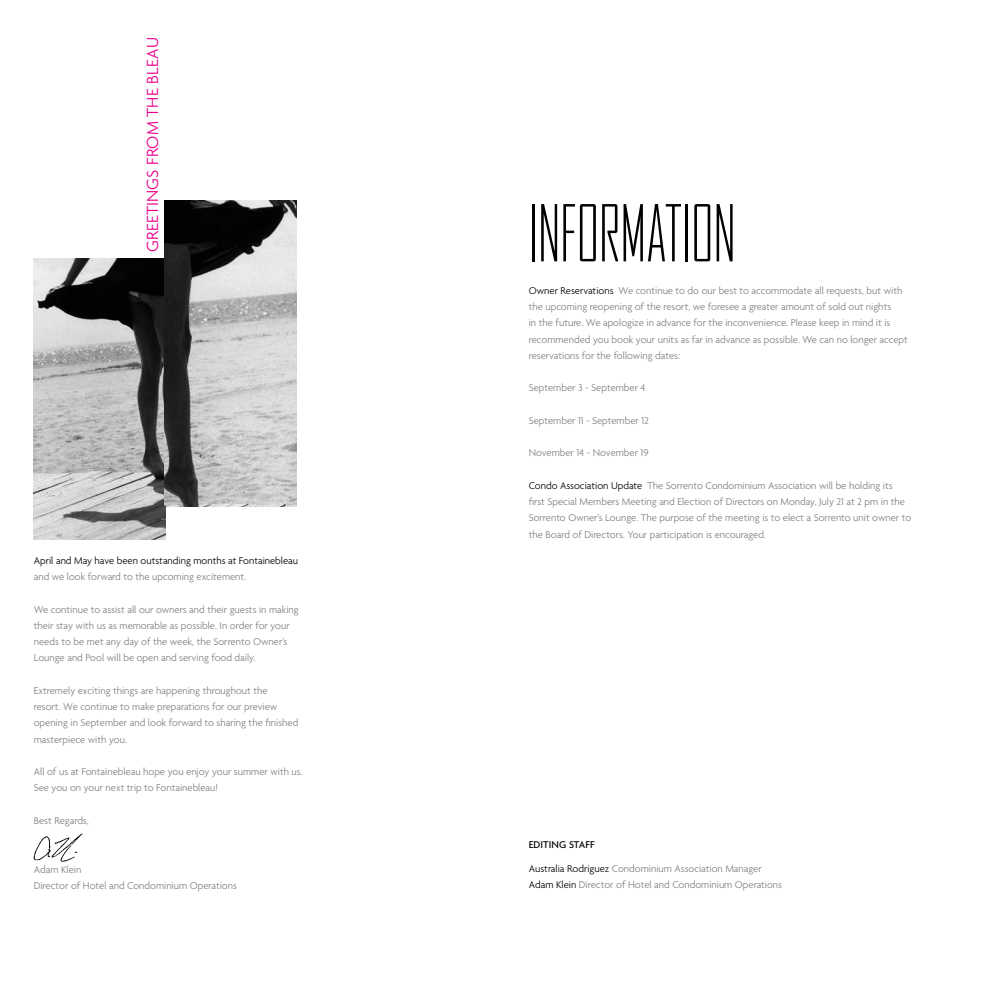
<style>
.page{position:relative;width:990px;height:990px;background:#fff}
.page>*{position:absolute;margin:0;border:0;box-sizing:border-box;transform-origin:0 0}
.t1{font:300 condensed 75px "Agency FB";color:#000}
.t2{font:300 17.5px "Agenda";letter-spacing:.01em;color:#ec008c}
.t3{font:300 10.62px/16.2px "Agenda";color:#807f83}
.t4{font:300 10.62px "Agenda";color:#000}
.t5{font:500 10.62px "Agenda";color:#000}
.s1{color:#000}
</style>
<div class="page">
<img style="left:34px;top:259px;width:132px;height:281px">
<img style="left:165px;top:201px;width:132px;height:306px">
<img style="left:34px;top:834px;width:48px;height:27px">
<h2 class="t2" style="left:142px;top:252px;width:217px;rotate:-90deg">GREETINGS FROM THE BLEAU</h2>
<p class="t4" style="left:34px;top:554px;width:266px">April and May have been outstanding months at Fontainebleau</p>
<p class="t3" style="left:34px;top:569px;width:214px">and we look forward to the upcoming excitement.</p>
<p class="t3" style="left:34px;top:601px;width:267px">We continue to assist all our owners and their guests in making their stay with us as memorable as possible. In order for your needs to be met any day of the week, the Sorrento Owner’s Lounge and Pool will be open and serving food daily.</p>
<p class="t3" style="left:34px;top:682px;width:266px">Extremely exciting things are happening throughout the<br>resort. We continue to make preparations for our preview opening in September and look forward to sharing the finished masterpiece with you.</p>
<p class="t3" style="left:34px;top:764px;width:271px">All of us at Fontainebleau hope you enjoy your summer with us.<br>See you on your next trip to Fontainebleau!</p>
<p class="t3" style="left:34px;top:812px;width:57px">Best Regards,</p>
<p class="t3" style="left:34px;top:861px;width:205px">Adam Klein<br>Director of Hotel and Condominium Operations</p>
<h1 class="t1" style="left:529px;top:196px;width:208px">INFORMATION</h1>
<p class="t3" style="left:529px;top:282px;width:381px"><span class="s1">Owner Reservations</span> We continue to do our best to accommodate all requests, but with the upcoming reopening of the resort, we foresee a greater amount of sold out nights<br>in the future. We apologize in advance for the inconvenience. Please keep in mind it is recommended you book your units as far in advance as possible. We can no longer accept reservations for the following dates:</p>
<p class="t3" style="left:529px;top:380px;width:118px">September 3 - September 4</p>
<p class="t3" style="left:529px;top:412px;width:122px">September 11 - September 12</p>
<p class="t3" style="left:529px;top:445px;width:121px">November 14 - November 19</p>
<p class="t3" style="left:529px;top:477px;width:384px"><span class="s1">Condo Association Update</span> The Sorrento Condominium Association will be holding its first Special Members Meeting and Election of Directors on Monday, July 21 at 2 pm in the Sorrento Owner’s Lounge. The purpose of the meeting is to elect a Sorrento unit owner to the Board of Directors. Your participation is encouraged.</p>
<p class="t5" style="left:529px;top:838px;width:6px">EDITIN</p>
<p class="t5" style="left:559px;top:838px;width:37px">G STAFF</p>
<p class="t3" style="left:529px;top:860px;width:255px"><span class="s1">Australia Rodriguez</span> Condominium Association Manager<br><span class="s1">Adam Klein</span> Director of Hotel and Condominium Operations</p>
</div>
